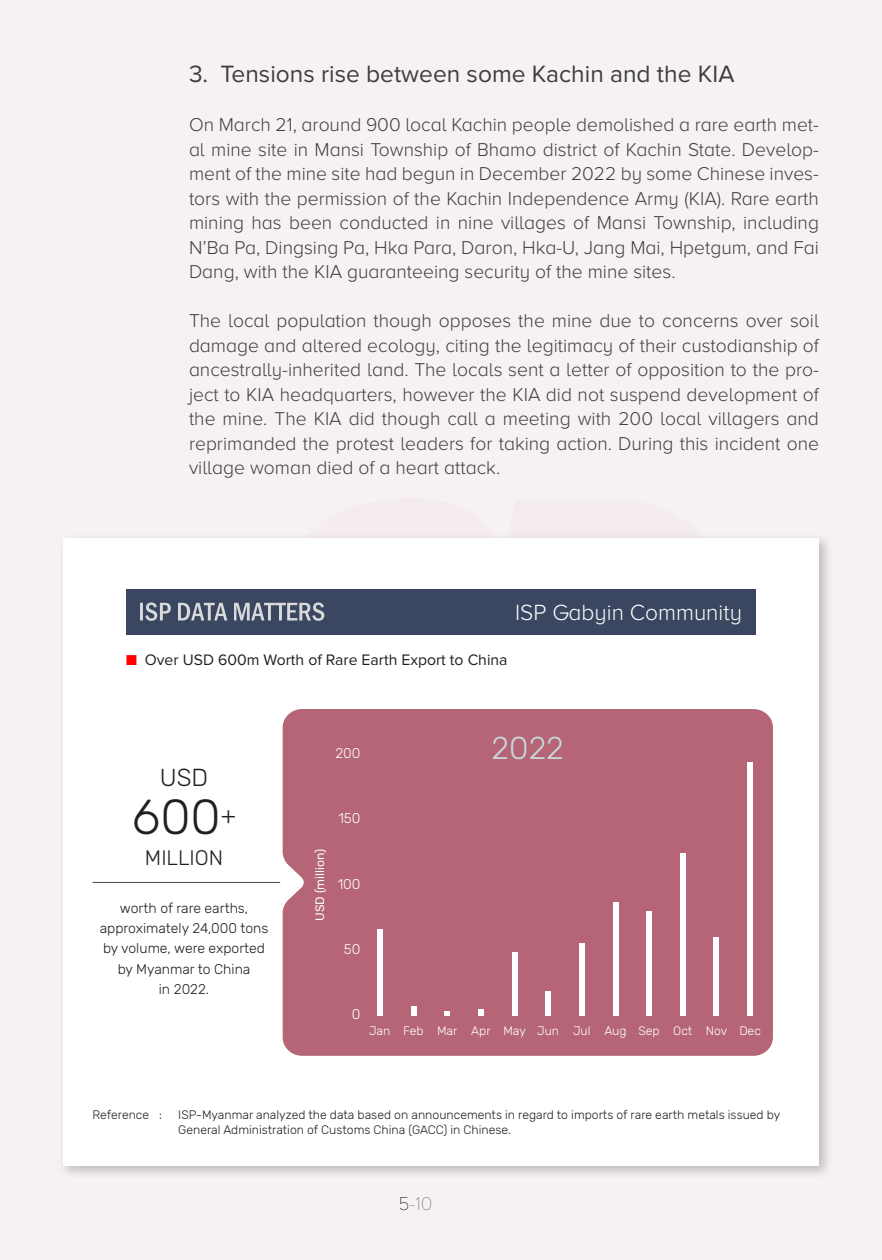
<style>
.page{position:relative;width:882px;height:1260px;background:#f6f2f1}
.page>*{position:absolute;margin:0;border:0;box-sizing:border-box;transform-origin:0 0}
.t1{font:300 49px "Rubik";color:#231f20}
.t2{font:300 31.5px "Rubik";color:#c9d6d9}
.t3{font:24.5px "Proxima Nova";color:#3e3e3f}
.t4{font:300 24.5px "Rubik";color:#231f20}
.t5{font:300 22.75px "Proxima Nova A";color:#fff}
.t6{font:300 21px "Rubik";color:#231f20}
.t7{font:300 19.25px/24.5px "Proxima Nova A";color:#3e3e3f;text-align:justify}
.t8{font:100 19.25px "Proxima Nova A";color:#7b7d80}
.t9{font:15.75px "Proxima Nova";color:#231f20}
.t10{font:300 14px/20.3px "Rubik";color:#231f20;text-align:center}
.t11{font:300 14px "Rubik";color:#fff}
.t12{font:300 12.25px/14.9px "Rubik";color:#231f20}
.t13{font:300 12.25px "Rubik";color:#fff}
.t14{font:12.25px "Rubik";color:#fff}
.s1{color:#f00}
.s2{color:#231f20}
</style>
<div class="page">
<div style="left:58px;top:533px;width:775px;height:647px;background:#231f20;opacity:.25"></div>
<div style="left:63px;top:538px;width:756px;height:628px;background:#fff"></div>
<div style="left:126px;top:589px;width:630px;height:46px;background:#3b4761"></div>
<svg style="left:140px;top:602px;width:184px;height:19px"></svg>
<div style="left:283px;top:709px;width:490px;height:347px;background:#b56576"></div>
<hr style="left:93px;top:882px;width:187px;height:1px;background:#454d40">
<div style="left:411px;top:1006px;width:5px;height:10px;background:#fff"></div>
<svg style="left:445px;top:1011px;width:5px;height:5px"></svg>
<svg style="left:478px;top:1009px;width:5px;height:7px"></svg>
<div style="left:377px;top:929px;width:5px;height:87px;background:#fff"></div>
<div style="left:512px;top:952px;width:5px;height:64px;background:#fff"></div>
<div style="left:546px;top:992px;width:5px;height:24px;background:#fff"></div>
<div style="left:579px;top:944px;width:5px;height:72px;background:#fff"></div>
<div style="left:613px;top:902px;width:5px;height:114px;background:#fff"></div>
<div style="left:647px;top:911px;width:5px;height:105px;background:#fff"></div>
<div style="left:680px;top:853px;width:5px;height:163px;background:#fff"></div>
<div style="left:714px;top:937px;width:5px;height:79px;background:#fff"></div>
<div style="left:748px;top:763px;width:5px;height:253px;background:#fff"></div>
<p class="t3" style="left:189px;top:60px;width:547px">3. Tensions rise between some Kachin and the KIA</p>
<p class="t7" style="left:189px;top:113px;width:632px">On March 21, around 900 local Kachin people demolished a rare earth met&shy;al mine site in Mansi Township of Bhamo district of Kachin State. Develop&shy;ment of the mine site had begun in December 2022 by some Chinese inves&shy;tors with the permission of the Kachin Independence Army (KIA). Rare earth mining has been conducted in nine villages of Mansi Township, including N’Ba Pa, Dingsing Pa, Hka Para, Daron, Hka-U, Jang Mai, Hpetgum, and Fai Dang, with the KIA guaranteeing security of the mine sites.</p>
<p class="t7" style="left:189px;top:309px;width:632px">The local population though opposes the mine due to concerns over soil damage and altered ecology, citing the legitimacy of their custodianship of ancestrally-inherited land. The locals sent a letter of opposition to the pro&shy;ject to KIA headquarters, however the KIA did not suspend development of the mine. The KIA did though call a meeting with 200 local villagers and reprimanded the protest leaders for taking action. During this incident one village woman died of a heart attack.</p>
<p class="t5" style="left:515px;top:599px;width:228px">ISP Gabyin Community</p>
<p class="t9" style="left:126px;top:651px;width:383px"><span class="s1">■</span> Over USD 600m Worth of Rare Earth Export to China</p>
<p class="t4" style="left:160px;top:764px;width:50px">USD</p>
<p class="t1" style="left:132px;top:790px;width:106px">600<sup>+</sup></p>
<p class="t6" style="left:145px;top:846px;width:80px">MILLION</p>
<p class="t10" style="left:100px;top:898px;width:170px">worth of rare earths, approximately 24,000 tons by volume, were exported by Myanmar to China</p>
<p class="t10" style="left:159px;top:979px;width:52px">in 2022.</p>
<p class="t11" style="left:335px;top:745px;width:27px">200</p>
<p class="t14" style="left:313px;top:921px;width:74px;rotate:-90deg">USD (million)</p>
<p class="t11" style="left:338px;top:811px;width:24px">150</p>
<p class="t11" style="left:338px;top:876px;width:24px">100</p>
<p class="t11" style="left:344px;top:941px;width:18px">50</p>
<p class="t2" style="left:492px;top:730px;width:74px">2022</p>
<p class="t11" style="left:352px;top:1006px;width:10px">0</p>
<p class="t13" style="left:369px;top:1024px;width:23px">Jan</p>
<p class="t13" style="left:403px;top:1024px;width:22px">Feb</p>
<p class="t13" style="left:437px;top:1024px;width:22px">Mar</p>
<p class="t13" style="left:471px;top:1024px;width:21px">Apr</p>
<p class="t13" style="left:503px;top:1024px;width:24px">May</p>
<p class="t13" style="left:537px;top:1024px;width:23px">Jun</p>
<p class="t13" style="left:573px;top:1024px;width:19px">Jul</p>
<p class="t13" style="left:604px;top:1024px;width:24px">Aug</p>
<p class="t13" style="left:639px;top:1024px;width:23px">Sep</p>
<p class="t13" style="left:673px;top:1024px;width:21px">Oct</p>
<p class="t13" style="left:706px;top:1024px;width:23px">Nov</p>
<p class="t13" style="left:739px;top:1024px;width:23px">Dec</p>
<p class="t12" style="left:93px;top:1108px;width:71px">Reference :</p>
<p class="t12" style="left:178px;top:1108px;width:603px">ISP-Myanmar analyzed the data based on announcements in regard to imports of rare earth metals issued by<br>General Administration of Customs China (GACC) in Chinese.</p>
<p class="t8" style="left:399px;top:1193px;width:35px"><span class="s2">5</span>-10</p>
</div>
